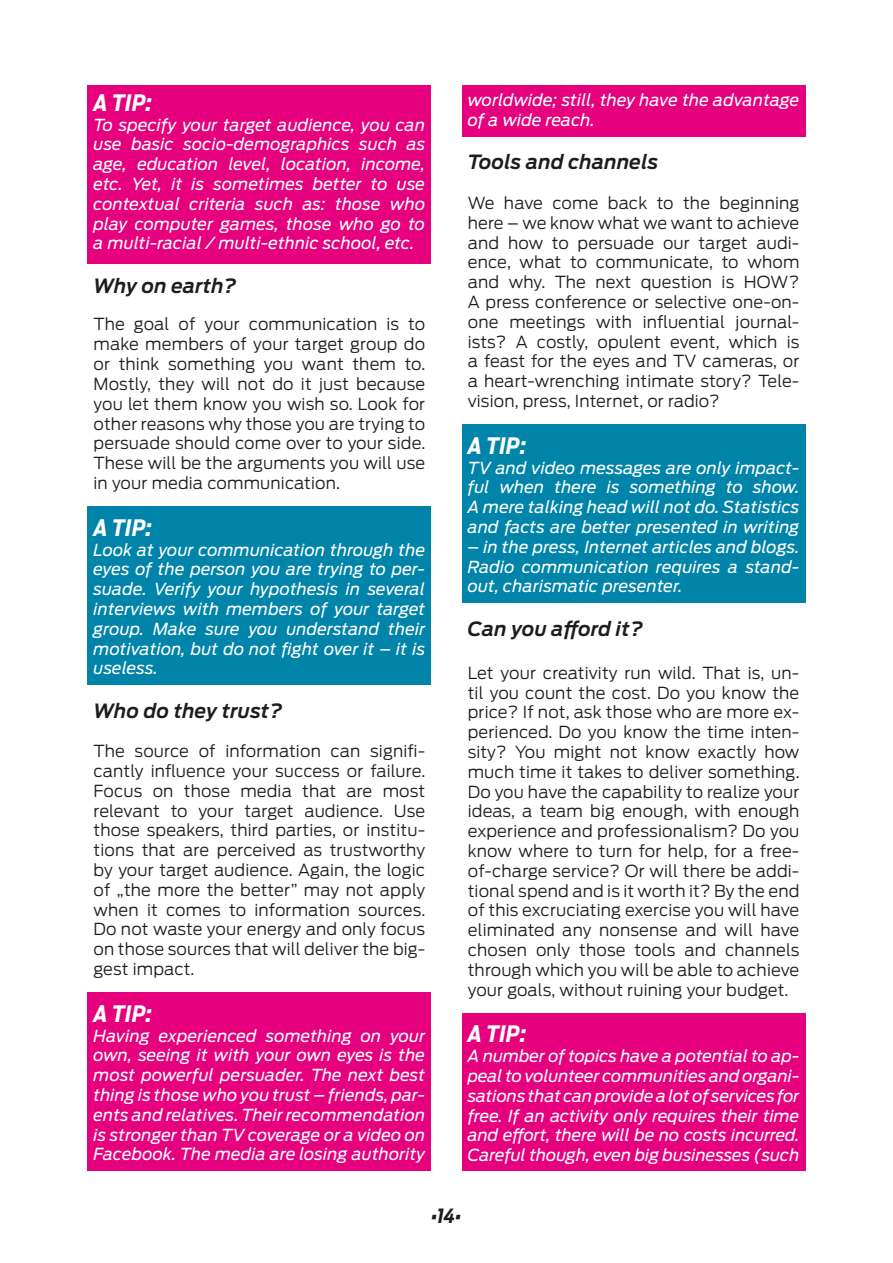
<style>
.page{position:relative;width:893px;height:1263px;background:#fff}
.page>*{position:absolute;margin:0;border:0;box-sizing:border-box;transform-origin:0 0}
.t1{font:italic 700 condensed 22.5px "Ford Antenna";letter-spacing:.01em;color:#fff}
.t2{font:italic 600 19.5px "Ford Antenna";letter-spacing:.01em;color:#1d1d1b}
.t3{font:italic 700 condensed 19.5px "Ford Antenna";color:#1d1d1b}
.t4{font:300 16.5px/19.8px "Ford Antenna";letter-spacing:.01em;color:#1d1d1b;text-align:justify}
.t5{font:italic 16.5px/19.8px "Ford Antenna";letter-spacing:.01em;color:#fff;text-align:justify}
</style>
<div class="page">
<div style="left:88px;top:85px;width:343px;height:179px;background:#e6007e"></div>
<div style="left:88px;top:506px;width:343px;height:179px;background:#0084a9"></div>
<div style="left:462px;top:424px;width:343px;height:179px;background:#0084a9"></div>
<div style="left:462px;top:1013px;width:343px;height:158px;background:#e6007e"></div>
<div style="left:88px;top:992px;width:343px;height:179px;background:#e6007e"></div>
<div style="left:462px;top:85px;width:343px;height:52px;background:#e6007e"></div>
<h1 class="t1" style="left:94px;top:82px;width:60px">A TIP:</h1>
<p class="t5" style="left:94px;top:113px;width:333px">To specify your target audience, you can use basic socio-demographics such as age, education level, location, income, etc. Yet, it is sometimes better to use contextual criteria such as: those who play computer games, those who go to a multi-racial / multi-ethnic school, etc.</p>
<p class="t2" style="left:94px;top:268px;width:144px">Why on earth?</p>
<p class="t4" style="left:94px;top:313px;width:333px">The goal of your communication is to make members of your target group do or think something you want them to.<br>Mostly, they will not do it just because you let them know you wish so. Look for other reasons why those you are trying to persuade should come over to your side.<br>These will be the arguments you will use in your media communication.</p>
<h1 class="t1" style="left:94px;top:507px;width:60px">A TIP:</h1>
<p class="t5" style="left:94px;top:538px;width:333px">Look at your communication through the eyes of the person you are trying to per&shy;suade. Verify your hypothesis in several interviews with members of your target group. Make sure you understand their motivation, but do not fight over it – it is useless.</p>
<p class="t2" style="left:94px;top:693px;width:190px">Who do they trust?</p>
<p class="t4" style="left:94px;top:739px;width:333px">The source of information can signifi&shy;cantly influence your success or failure.<br>Focus on those media that are most relevant to your target audience. Use those speakers, third parties, or institu&shy;tions that are perceived as trustworthy by your target audience. Again, the logic of „the more the better” may not apply when it comes to information sources.<br>Do not waste your energy and only focus on those sources that will deliver the big&shy;gest impact.</p>
<h1 class="t1" style="left:94px;top:993px;width:60px">A TIP:</h1>
<p class="t5" style="left:94px;top:1024px;width:333px">Having experienced something on your own, seeing it with your own eyes is the most powerful persuader. The next best thing is those who you trust – friends, par&shy;ents and relatives. Their recommendation is stronger than TV coverage or a video on Facebook. The media are losing authority</p>
<p class="t5" style="left:468px;top:89px;width:333px">worldwide; still, they have the advantage of a wide reach.</p>
<p class="t2" style="left:468px;top:145px;width:192px">Tools and channels</p>
<p class="t4" style="left:468px;top:191px;width:333px">We have come back to the beginning here – we know what we want to achieve and how to persuade our target audi&shy;ence, what to communicate, to whom and why. The next question is HOW?<br>A press conference or selective one-on&shy;one meetings with influential journal&shy;ists? A costly, opulent event, which is a feast for the eyes and TV cameras, or a heart-wrenching intimate story? Tele&shy;vision, press, Internet, or radio?</p>
<h1 class="t1" style="left:468px;top:425px;width:60px">A TIP:</h1>
<p class="t5" style="left:468px;top:456px;width:333px">TV and video messages are only impact&shy;ful when there is something to show.<br>A mere talking head will not do. Statistics and facts are better presented in writing</p>
<p class="t5" style="left:468px;top:535px;width:333px">– in the press, Internet articles and blogs.<br>Radio communication requires a stand&shy;out, charismatic presenter.</p>
<p class="t2" style="left:468px;top:611px;width:177px">Can you afford it?</p>
<p class="t4" style="left:468px;top:661px;width:333px">Let your creativity run wild. That is, un&shy;til you count the cost. Do you know the price? If not, ask those who are more ex&shy;perienced. Do you know the time inten&shy;sity? You might not know exactly how much time it takes to deliver something.<br>Do you have the capability to realize your ideas, a team big enough, with enough experience and professionalism? Do you know where to turn for help, for a free&shy;of-charge service? Or will there be addi&shy;tional spend and is it worth it? By the end of this excruciating exercise you will have eliminated any nonsense and will have chosen only those tools and channels through which you will be able to achieve your goals, without ruining your budget.</p>
<h1 class="t1" style="left:468px;top:1014px;width:60px">A TIP:</h1>
<p class="t5" style="left:468px;top:1044px;width:333px">A number of topics have a potential to ap&shy;peal to volunteer communities and organi&shy;sations that can provide a lot of services for free. If an activity only requires their time and effort, there will be no costs incurred.<br>Careful though, even big businesses (such</p>
<p class="t3" style="left:431px;top:1198px;width:32px">•14•</p>
</div>
